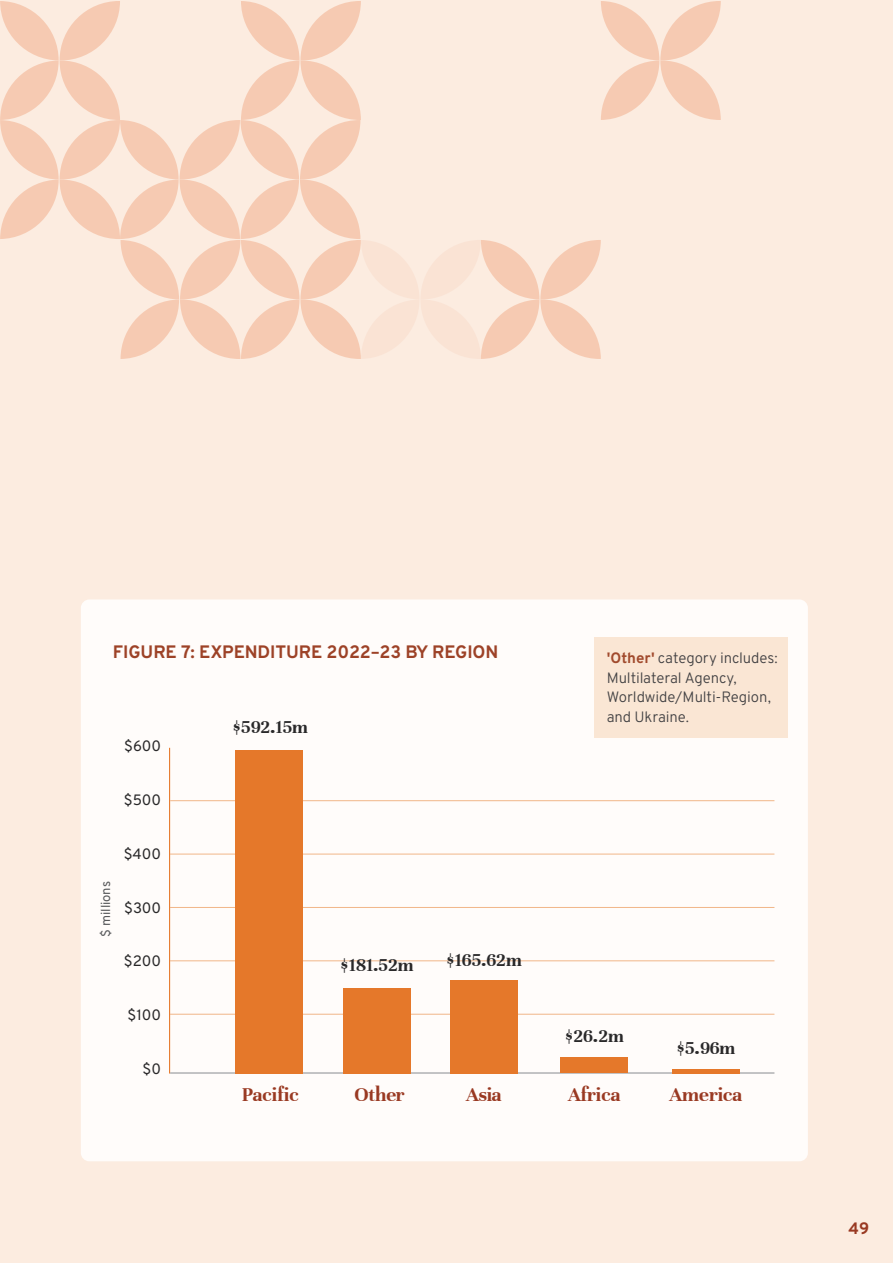
<style>
.page{position:relative;width:893px;height:1263px;background:#fcece0}
.page>*{position:absolute;margin:0;border:0;box-sizing:border-box;transform-origin:0 0}
.t1{font:700 21px "Unna";color:#993922}
.t2{font:700 19.5px "Unna";color:#292829}
.t3{font:700 18px "Overpass";letter-spacing:-.005em;color:#9d4227}
.t4{font:700 16.5px "Overpass";color:#993922}
.t5{font:300 15px/19.5px "Overpass";letter-spacing:-.005em;color:#414042}
.t6{font:15px "Overpass";letter-spacing:-.01em;color:#292829}
.t7{font:13.05px "Overpass";color:#58595b}
.s1{font-weight:700;color:#a14a2d}
</style>
<div class="page">
<div style="left:81px;top:599px;width:727px;height:562px;background:#fffcfa;border-radius:9px"></div>
<div style="left:594px;top:637px;width:193px;height:101px;background:#fae6d4"></div>
<hr style="left:170px;top:907px;width:604px;height:1px;background:#f1b688">
<hr style="left:170px;top:960px;width:604px;height:1px;background:#f1b688">
<hr style="left:170px;top:1014px;width:604px;height:1px;background:#f1b688">
<hr style="left:170px;top:854px;width:604px;height:1px;background:#f1b688">
<hr style="left:169px;top:748px;width:1px;height:325px;background:#e5782a">
<hr style="left:170px;top:800px;width:604px;height:1px;background:#f1b688">
<hr style="left:170px;top:1072px;width:604px;height:1px;background:#939598">
<div style="left:235px;top:750px;width:68px;height:323px;background:#e5782a"></div>
<div style="left:450px;top:980px;width:68px;height:93px;background:#e5782a"></div>
<div style="left:343px;top:988px;width:68px;height:85px;background:#e5782a"></div>
<div style="left:560px;top:1057px;width:68px;height:16px;background:#e5782a"></div>
<div style="left:672px;top:1069px;width:68px;height:5px;background:#e5782a"></div>
<svg style="left:0;top:1px;width:721px;height:358px"></svg>
<p class="t3" style="left:113px;top:637px;width:387px">FIGURE 7: EXPENDITURE 2022–23 BY REGION</p>
<p class="t6" style="left:124px;top:734px;width:38px">$600</p>
<p class="t6" style="left:124px;top:788px;width:39px">$500</p>
<p class="t7" style="left:95px;top:937px;width:57px;rotate:-90deg">$ millions</p>
<p class="t6" style="left:124px;top:842px;width:39px">$400</p>
<p class="t6" style="left:124px;top:895px;width:38px">$300</p>
<p class="t6" style="left:124px;top:949px;width:39px">$200</p>
<p class="t6" style="left:128px;top:1003px;width:35px">$100</p>
<p class="t6" style="left:143px;top:1057px;width:20px">$0</p>
<h2 class="t2" style="left:233px;top:716px;width:77px">$592.15m</h2>
<h2 class="t2" style="left:340px;top:954px;width:75px">$181.52m</h2>
<h2 class="t2" style="left:446px;top:949px;width:77px">$165.62m</h2>
<h1 class="t1" style="left:242px;top:1083px;width:58px">Pacific</h1>
<h1 class="t1" style="left:355px;top:1083px;width:52px">Other</h1>
<h1 class="t1" style="left:466px;top:1083px;width:37px">Asia</h1>
<p class="t5" style="left:607px;top:647px;width:173px"><span class="s1">'Other'</span> category includes:<br>Multilateral Agency,<br>Worldwide/Multi-Region, and Ukraine.</p>
<h2 class="t2" style="left:565px;top:1025px;width:61px">$26.2m</h2>
<h1 class="t1" style="left:568px;top:1083px;width:54px">Africa</h1>
<h2 class="t2" style="left:676px;top:1037px;width:60px">$5.96m</h2>
<h1 class="t1" style="left:669px;top:1083px;width:74px">America</h1>
<p class="t4" style="left:848px;top:1215px;width:22px">49</p>
</div>
